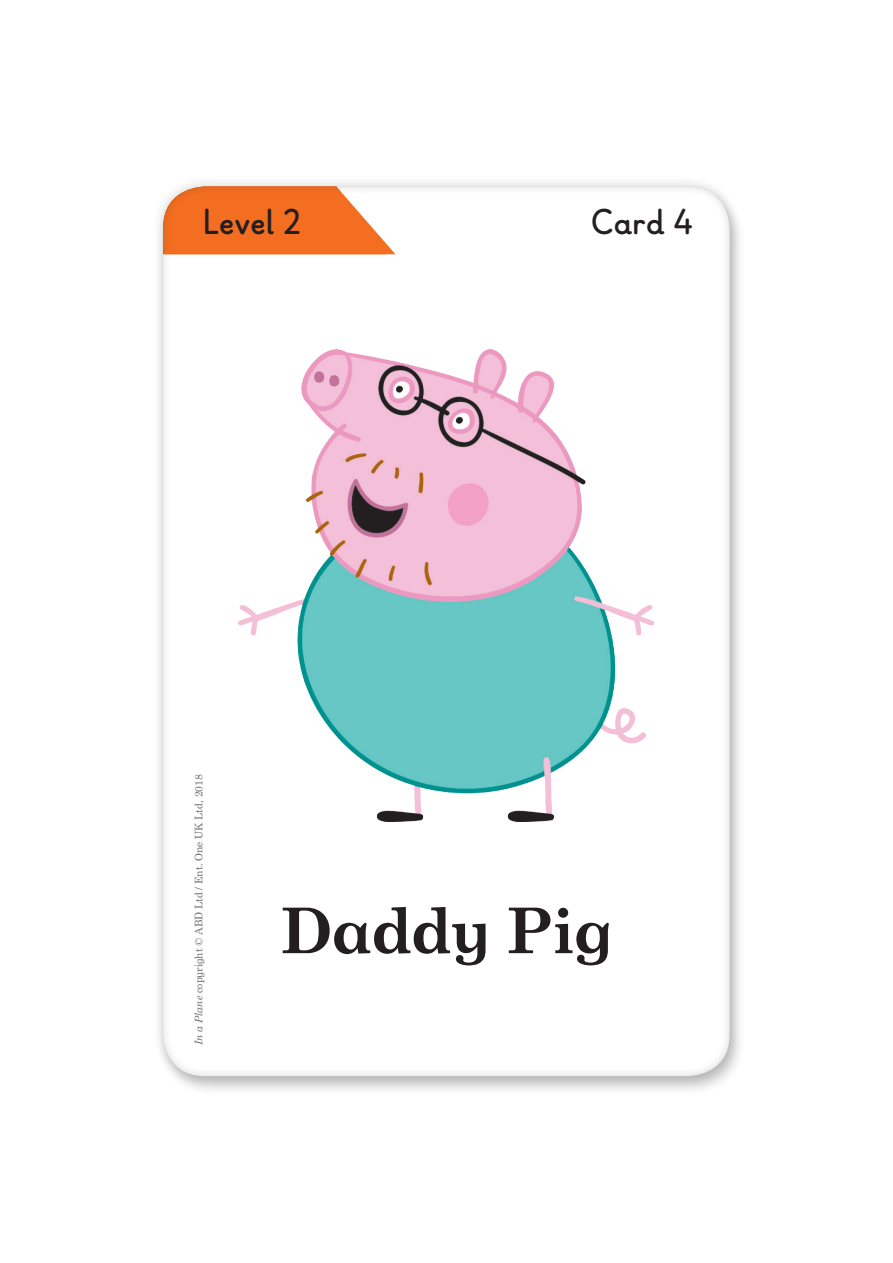
<style>
.page{position:relative;width:893px;height:1263px;background:#fff}
.page>*{position:absolute;margin:0;border:0;box-sizing:border-box;transform-origin:0 0}
.MAIN_TYPE{font:700 63px "Century Schlbk Penguin Inf";letter-spacing:.005em;color:#231f20}
.t1{font:700 36px "Ladybird Learning";color:#231f20}
.t2{font:10.5px "Century Schlbk Penguin Inf";color:#6c6d70}
.s1{font-style:italic}
</style>
<div class="page">
<div style="left:0;top:0;width:893px;height:1263px;background:#231f20;opacity:.25"></div>
<h2 class="t1" style="left:203px;top:202px;width:100px">Level 2</h2>
<h2 class="t1" style="left:591px;top:202px;width:103px">Card 4</h2>
<p class="t2" style="left:192px;top:1045px;width:272px;rotate:-90deg"><span class="s1">In a Plane</span> copyright © ABD Ltd / Ent. One UK Ltd, 2018</p>
<p class="MAIN_TYPE" style="left:281px;top:892px;width:333px">Daddy Pig</p>
</div>
